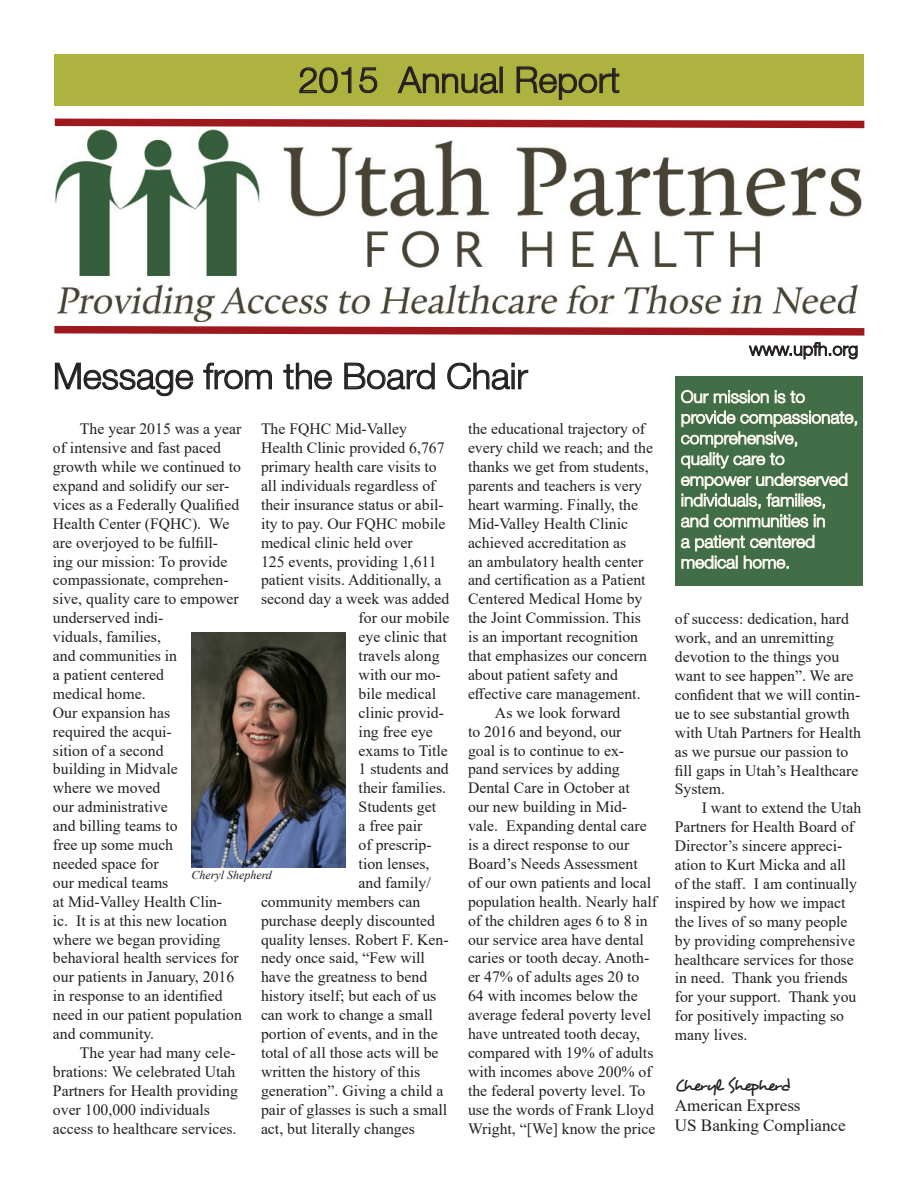
<style>
.page{position:relative;width:918px;height:1188px;background:#fff}
.page>*{position:absolute;margin:0;border:0;box-sizing:border-box;transform-origin:0 0}
.t1{font:300 36px "Helvetica Neue LT";color:#231f20}
.t2{font:300 18px "Helvetica Neue LT";color:#231f20}
.t3{font:300 17.25px/20.7px "Helvetica Neue LT";color:#fff}
.t4{font:17.1px "Times New Roman";color:#231f20}
.t5{font:17.1px "Desyrel";letter-spacing:-.07em;color:#231f20}
.t6{font:15.75px/18.9px "Times New Roman";color:#231f20}
.t7{font:italic 12px "Times New Roman";color:#231f20}
</style>
<div class="page">
<div style="left:54px;top:54px;width:810px;height:51px;background:#aeb33f"></div>
<img style="left:55px;top:132px;width:807px;height:189px">
<svg style="left:299px;top:67px;width:53px;height:26px"></svg>
<svg style="left:359px;top:67px;width:19px;height:26px"></svg>
<svg style="left:397px;top:66px;width:101px;height:28px"></svg>
<div style="left:500px;top:67px;width:3px;height:26px;border:1px solid #231f20"></div>
<svg style="left:516px;top:66px;width:104px;height:34px"></svg>
<svg style="left:54px;top:118px;width:811px;height:14px"></svg>
<div style="left:676px;top:376px;width:187px;height:210px;background:#416e47"></div>
<svg style="left:681px;top:535px;width:134px;height:34px"></svg>
<svg style="left:54px;top:325px;width:811px;height:203px"></svg>
<img style="left:192px;top:632px;width:153px;height:235px">
<p class="t1" style="left:298px;top:58px;width:323px">2015 Annual Report</p>
<p class="t1" style="left:53px;top:354px;width:476px">Message from the Board Chair</p>
<p class="t6" style="left:53px;top:419px;width:190px;text-indent:27px">The year 2015 was a year of intensive and fast paced growth while we continued to expand and solidify our ser&shy;vices as a Federally Qualified<br>Health Center (FQHC). We are overjoyed to be fulfill&shy;ing our mission: To provide compassionate, comprehen&shy;sive, quality care to empower underserved indi-<br>viduals, families,<br>and communities in<br>a patient centered<br>medical home.<br>Our expansion has<br>required the acqui-<br>sition of a second<br>building in Midvale<br>where we moved<br>our administrative<br>and billing teams to<br>free up some much<br>needed space for<br>our medical teams<br>at Mid-Valley Health Clin-<br>ic. It is at this new location where we began providing behavioral health services for our patients in January, 2016 in response to an identified need in our patient population and community.</p>
<p class="t6" style="left:53px;top:1043px;width:187px;text-indent:27px">The year had many cele&shy;brations: We celebrated Utah<br>Partners for Health providing over 100,000 individuals access to healthcare services.</p>
<p class="t6" style="left:261px;top:419px;width:148px">The FQHC Mid-Valley</p>
<p class="t6" style="left:261px;top:438px;width:185px">Health Clinic provided 6,767</p>
<p class="t6" style="left:261px;top:457px;width:177px">primary health care visits to</p>
<p class="t6" style="left:261px;top:476px;width:176px">all individuals regardless of</p>
<p class="t6" style="left:261px;top:495px;width:184px">their insurance status or abil-</p>
<p class="t6" style="left:261px;top:514px;width:186px">ity to pay. Our FQHC mobile</p>
<p class="t6" style="left:261px;top:532px;width:153px">medical clinic held over</p>
<p class="t6" style="left:261px;top:551px;width:177px">125 events, providing 1,611</p>
<p class="t6" style="left:261px;top:570px;width:182px">patient visits. Additionally, a</p>
<p class="t6" style="left:261px;top:589px;width:190px">second day a week was added</p>
<p class="t6" style="left:359px;top:608px;width:92px">for our mobile</p>
<p class="t6" style="left:359px;top:627px;width:90px">eye clinic that</p>
<p class="t6" style="left:359px;top:646px;width:82px">travels along</p>
<p class="t6" style="left:359px;top:665px;width:84px">with our mo-</p>
<p class="t6" style="left:359px;top:684px;width:79px">bile medical</p>
<p class="t6" style="left:359px;top:703px;width:87px">clinic provid-</p>
<p class="t6" style="left:359px;top:721px;width:76px">ing free eye</p>
<p class="t6" style="left:359px;top:740px;width:91px">exams to Title</p>
<p class="t6" style="left:359px;top:759px;width:92px">1 students and</p>
<p class="t6" style="left:359px;top:778px;width:89px">their families.</p>
<p class="t6" style="left:359px;top:797px;width:79px">Students get</p>
<p class="t6" style="left:359px;top:816px;width:65px">a free pair</p>
<p class="t6" style="left:359px;top:835px;width:75px">of prescrip-</p>
<p class="t6" style="left:359px;top:854px;width:72px">tion lenses,</p>
<p class="t6" style="left:359px;top:873px;width:74px">and family/</p>
<p class="t6" style="left:261px;top:892px;width:161px">community members can</p>
<p class="t6" style="left:261px;top:910px;width:176px">purchase deeply discounted</p>
<p class="t6" style="left:261px;top:929px;width:189px">quality lenses. Robert F. Ken-</p>
<p class="t6" style="left:261px;top:948px;width:166px">nedy once said, “Few will</p>
<p class="t6" style="left:261px;top:967px;width:168px">have the greatness to bend</p>
<p class="t6" style="left:261px;top:986px;width:177px">history itself; but each of us</p>
<p class="t6" style="left:261px;top:1005px;width:173px">can work to change a small</p>
<p class="t6" style="left:261px;top:1024px;width:178px">portion of events, and in the</p>
<p class="t6" style="left:261px;top:1043px;width:179px">total of all those acts will be</p>
<p class="t6" style="left:261px;top:1062px;width:161px">written the history of this</p>
<p class="t6" style="left:261px;top:1081px;width:184px">generation”. Giving a child a</p>
<p class="t6" style="left:261px;top:1099px;width:188px">pair of glasses is such a small</p>
<p class="t6" style="left:261px;top:1118px;width:155px">act, but literally changes</p>
<p class="t7" style="left:191px;top:867px;width:82px">Cheryl Shepherd</p>
<p class="t6" style="left:468px;top:419px;width:186px">the educational trajectory of every child we reach; and the thanks we get from students, parents and teachers is very heart warming. Finally, the<br>Mid-Valley Health Clinic achieved accreditation as<br>an ambulatory health center and certification as a Patient<br>Centered Medical Home by the Joint Commission. This is an important recognition that emphasizes our concern about patient safety and effective care management.</p>
<p class="t6" style="left:468px;top:703px;width:190px;text-indent:27px">As we look forward<br>to 2016 and beyond, our<br>goal is to continue to ex&shy;pand services by adding<br>Dental Care in October at<br>our new building in Mid&shy;vale. Expanding dental care is a direct response to our<br>Board’s Needs Assessment<br>of our own patients and local population health. Nearly half of the children ages 6 to 8 in our service area have dental caries or tooth decay. Anoth&shy;er 47% of adults ages 20 to<br>64 with incomes below the average federal poverty level have untreated tooth decay, compared with 19% of adults with incomes above 200% of the federal poverty level. To use the words of Frank Lloyd<br>Wright, “[We] know the price</p>
<p class="t2" style="left:749px;top:338px;width:111px">www.upfh.org</p>
<p class="t3" style="left:681px;top:386px;width:179px">Our mission is to provide compassionate, comprehensive,<br>quality care to empower underserved individuals, families, and communities in<br>a patient centered medical home.</p>
<p class="t6" style="left:675px;top:609px;width:188px">of success: dedication, hard work, and an unremitting devotion to the things you want to see happen”. We are confident that we will contin&shy;ue to see substantial growth with Utah Partners for Health as we pursue our passion to fill gaps in Utah’s Healthcare<br>System.</p>
<p class="t6" style="left:675px;top:798px;width:188px;text-indent:27px">I want to extend the Utah<br>Partners for Health Board of<br>Director’s sincere appreci&shy;ation to Kurt Micka and all of the staff. I am continually inspired by how we impact the lives of so many people by providing comprehensive healthcare services for those in need. Thank you friends for your support. Thank you for positively impacting so many lives.</p>
<p class="t5" style="left:675px;top:1075px;width:117px">Cheryl Shepherd</p>
<p class="t4" style="left:675px;top:1093px;width:127px">American Express</p>
<p class="t4" style="left:675px;top:1114px;width:173px">US Banking Compliance</p>
</div>
